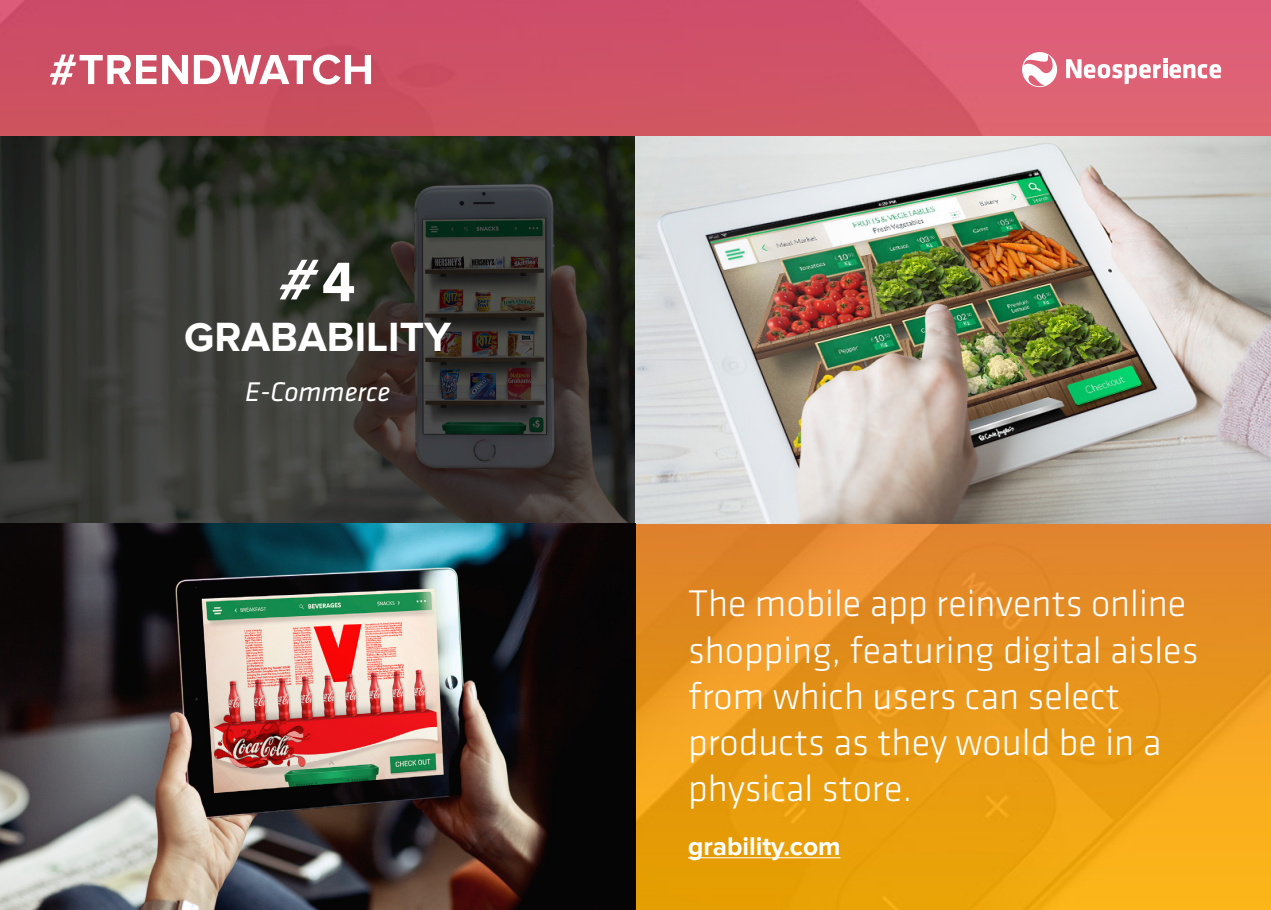
<style>
.page{position:relative;width:1271px;height:910px;background:#fff}
.page>*{position:absolute;margin:0;border:0;box-sizing:border-box;transform-origin:0 0}
.t1{font:italic 700 59.5px "Proxima Nova A";color:#fff}
.t2{font:700 42px "Proxima Nova";color:#fff}
.t3{font:300 38.5px/46.2px "Klavika";color:#fff}
.t4{font:italic 28px "Klavika";color:#fff}
.t5{font:700 26.25px "Proxima Nova";color:#fff}
.s1{font-family:"Klavika";font-style:normal}
</style>
<div class="page">
<img style="left:0;top:0;width:1270px;height:910px">
<svg style="left:1022px;top:52px;width:35px;height:35px"></svg>
<svg style="left:1066px;top:58px;width:155px;height:26px"></svg>
<svg style="left:194px;top:55px;width:177px;height:30px"></svg>
<svg style="left:50px;top:55px;width:138px;height:30px"></svg>
<svg style="left:0;top:136px;width:635px;height:387px;background:#33342e"></svg>
<img style="left:635px;top:136px;width:635px;height:387px">
<img style="left:0;top:523px;width:635px;height:387px">
<hr style="left:688px;top:857px;width:152px;height:1px;background:#fff">
<p class="t1" style="left:280px;top:246px;width:78px">#<span class="s1">4</span></p>
<p class="t2" style="left:184px;top:313px;width:268px">GRABABILITY</p>
<p class="t4" style="left:245px;top:375px;width:146px">E-Commerce</p>
<p class="t3" style="left:688px;top:580px;width:512px">The mobile app reinvents online shopping, featuring digital aisles from which users can select products as they would be in a physical store.</p>
<p class="t5" style="left:688px;top:831px;width:154px">grability.com</p>
</div>
